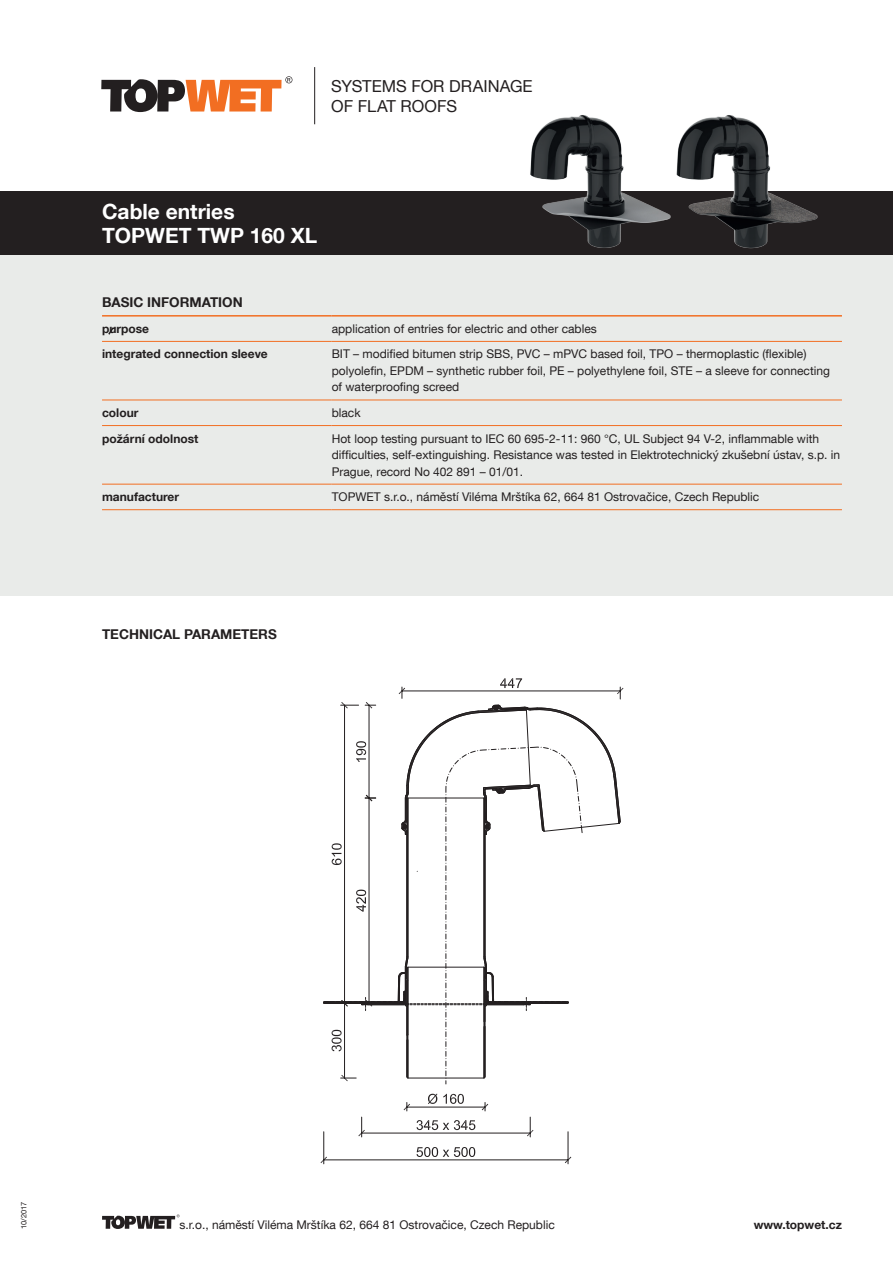
<style>
.page{position:relative;width:893px;height:1263px;background:#fff}
.page>*{position:absolute;margin:0;border:0;box-sizing:border-box;transform-origin:0 0}
.Nazev_vyrobku{font:700 21px "Helvetica Neue LT Com";color:#fff}
.t1{font:16.5px/19.8px "Helvetica Neue LT Com";color:#231f20}
.Nazev_informace{font:700 13.5px "Helvetica Neue LT Com";color:#231f20}
.Text_normal{font:12px/16.5px "Helvetica Neue LT Com";color:#231f20}
.Text_bold{font:700 12px "Helvetica Neue LT Com";color:#231f20}
.t2{font:7.5px "Helvetica Neue LT Com";color:#231f20}
</style>
<div class="page">
<div style="left:0;top:255px;width:893px;height:340px;background:#e9ebe9"></div>
<div style="left:0;top:191px;width:893px;height:64px;background:#231f20"></div>
<svg style="left:101px;top:76px;width:191px;height:36px"></svg>
<hr style="left:314px;top:67px;width:1px;height:57px;background:#231f20">
<svg style="left:102px;top:1214px;width:78px;height:15px"></svg>
<hr style="left:102px;top:341px;width:230px;height:1px;background:#f26e22">
<hr style="left:332px;top:341px;width:510px;height:1px;background:#f26e22">
<hr style="left:102px;top:400px;width:230px;height:1px;background:#f26e22">
<hr style="left:332px;top:400px;width:510px;height:1px;background:#f26e22">
<hr style="left:102px;top:425px;width:230px;height:1px;background:#f26e22">
<hr style="left:332px;top:425px;width:510px;height:1px;background:#f26e22">
<hr style="left:102px;top:484px;width:230px;height:1px;background:#f26e22">
<hr style="left:332px;top:484px;width:510px;height:1px;background:#f26e22">
<hr style="left:102px;top:315px;width:230px;height:2px;background:#f26e22">
<hr style="left:332px;top:315px;width:510px;height:2px;background:#f26e22">
<hr style="left:102px;top:509px;width:230px;height:1px;background:#f26e22">
<hr style="left:332px;top:509px;width:510px;height:1px;background:#f26e22">
<svg style="left:108px;top:327px;width:7px;height:8px"></svg>
<img style="left:703px;top:115px;width:115px;height:134px">
<img style="left:530px;top:115px;width:173px;height:133px">
<hr style="left:407px;top:1107px;width:78px;height:1px;background:#231f20">
<svg style="left:404px;top:1102px;width:6px;height:9px"></svg>
<svg style="left:482px;top:1102px;width:6px;height:9px"></svg>
<svg style="left:428px;top:1093px;width:9px;height:11px"></svg>
<svg style="left:443px;top:1094px;width:21px;height:10px"></svg>
<hr style="left:323px;top:1132px;width:1px;height:32px;background:#231f20">
<hr style="left:568px;top:1132px;width:1px;height:32px;background:#231f20">
<hr style="left:324px;top:1159px;width:244px;height:1px;background:#231f20">
<svg style="left:321px;top:1157px;width:6px;height:6px"></svg>
<svg style="left:565px;top:1157px;width:6px;height:6px"></svg>
<svg style="left:416px;top:1147px;width:59px;height:10px"></svg>
<hr style="left:362px;top:1133px;width:168px;height:1px;background:#231f20">
<svg style="left:358px;top:1117px;width:7px;height:20px"></svg>
<svg style="left:527px;top:1117px;width:6px;height:20px"></svg>
<svg style="left:416px;top:1120px;width:59px;height:10px"></svg>
<svg style="left:323px;top:678px;width:300px;height:406px"></svg>
<h2 class="t1" style="left:331px;top:76px;width:203px">SYSTEMS FOR DRAINAGE<br>OF FLAT ROOFS</h2>
<p class="Nazev_vyrobku" style="left:102px;top:198px;width:134px">Cable entries</p>
<p class="Nazev_vyrobku" style="left:102px;top:222px;width:217px">TOPWET TWP 160 XL</p>
<p class="Nazev_informace" style="left:102px;top:294px;width:142px">BASIC INFORMATION</p>
<p class="Text_bold" style="left:102px;top:321px;width:49px">purpose</p>
<p class="Text_normal" style="left:332px;top:320px;width:267px">application of entries for electric and other cables</p>
<p class="Text_bold" style="left:102px;top:347px;width:167px">integrated connection sleeve</p>
<p class="Text_normal" style="left:332px;top:346px;width:500px">BIT – modified bitumen strip SBS, PVC – mPVC based foil, TPO – thermoplastic (flexible) polyolefin, EPDM – synthetic rubber foil, PE – polyethylene foil, STE – a sleeve for connecting of waterproofing screed</p>
<p class="Text_bold" style="left:102px;top:405px;width:38px">colour</p>
<p class="Text_normal" style="left:332px;top:404px;width:30px">black</p>
<p class="Text_bold" style="left:102px;top:431px;width:98px">požární odolnost</p>
<p class="Text_normal" style="left:332px;top:430px;width:510px">Hot loop testing pursuant to IEC 60 695-2-11: 960 °C, UL Subject 94 V-2, inflammable with difficulties, self-extinguishing. Resistance was tested in Elektrotechnický zkušební ústav, s.p. in<br>Prague, record No 402 891 – 01/01.</p>
<p class="Text_bold" style="left:102px;top:489px;width:79px">manufacturer</p>
<p class="Text_normal" style="left:332px;top:488px;width:429px">TOPWET s.r.o., náměstí Viléma Mrštíka 62, 664 81 Ostrovačice, Czech Republic</p>
<p class="Nazev_informace" style="left:102px;top:626px;width:176px">TECHNICAL PARAMETERS</p>
<p class="t2" style="left:19px;top:1229px;width:29px;rotate:-90deg">10/2017</p>
<p class="Text_normal" style="left:180px;top:1216px;width:377px">s.r.o., náměstí Viléma Mrštíka 62, 664 81 Ostrovačice, Czech Republic</p>
<p class="Text_bold" style="left:754px;top:1217px;width:90px">www.topwet.cz</p>
</div>
